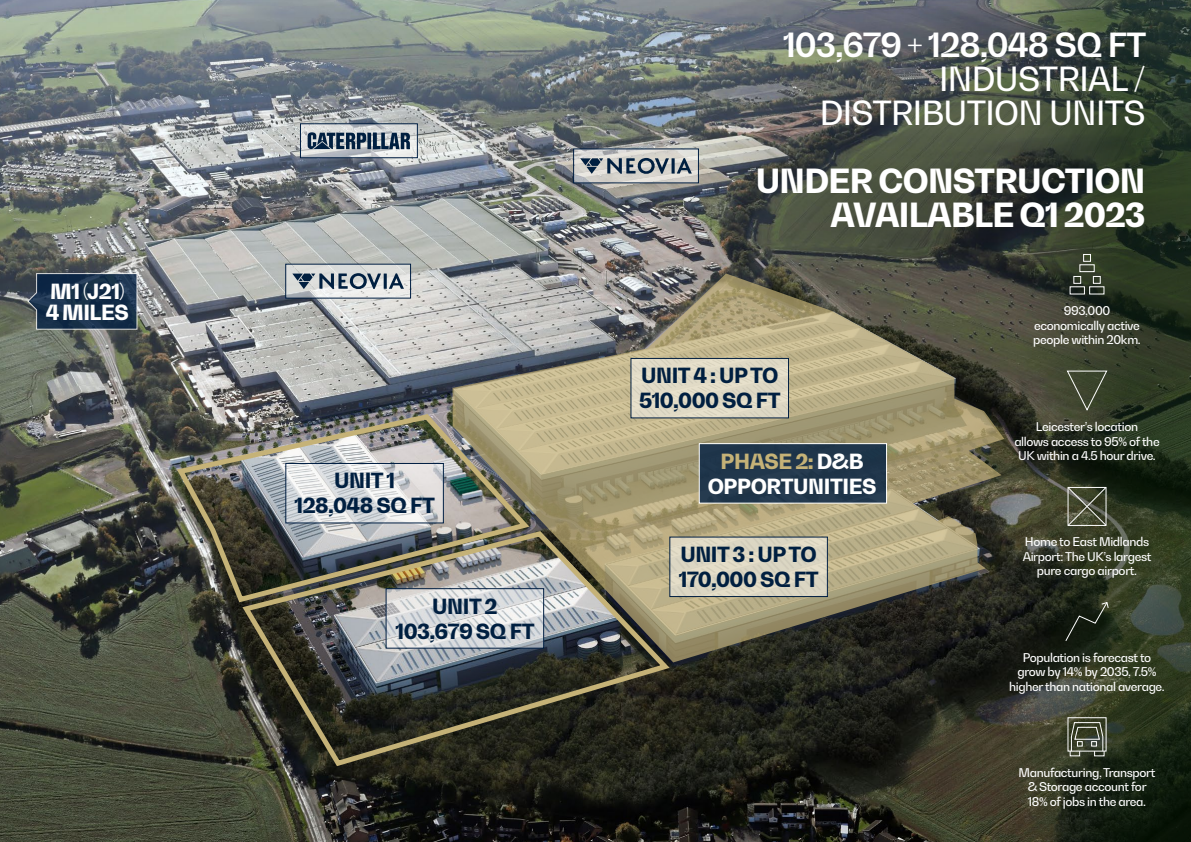
<style>
.page{position:relative;width:1191px;height:842px;background:#fff}
.page>*{position:absolute;margin:0;border:0;box-sizing:border-box;transform-origin:0 0}
.t1{font:800 33px/34px "Bw Gradual";letter-spacing:-.02em;color:#fff;text-align:right}
.t2{font:500 33px/34px "Bw Gradual";letter-spacing:-.02em;color:#fff;text-align:right}
.t3{font:700 33px "Bw Gradual";letter-spacing:-.03em;color:#fff}
.t4{font:800 20.7px/25px "Bw Gradual";letter-spacing:-.02em;color:#001f40}
.t5{font:800 20.7px/25px "Bw Gradual";letter-spacing:-.02em;color:#fff;text-align:center}
.t6{font:500 12px/14.5px "Bw Gradual";letter-spacing:-.03em;color:#fff;text-align:center}
.s1{color:#c5b277}
</style>
<div class="page">
<img style="left:0;top:0;width:1009px;height:842px">
<svg style="left:1009px;top:313px;width:182px;height:529px;background:#2d3523"></svg>
<svg style="left:452px;top:274px;width:552px;height:388px;background:#918a70"></svg>
<svg style="left:239px;top:528px;width:435px;height:242px;background:#4e4d42"></svg>
<img style="left:174px;top:411px;width:360px;height:194px">
<div style="left:679px;top:0;width:512px;height:313px;background:#000;opacity:.75"></div>
<svg style="left:287px;top:266px;width:122px;height:31px;background:#dedfde"></svg>
<div style="left:285px;top:264px;width:126px;height:35px;border:1px solid #001e42"></div>
<svg style="left:292px;top:273px;width:112px;height:17px;background:#8d99a4"></svg>
<div style="left:1067px;top:717px;width:39px;height:35px;border:1px solid #fff"></div>
<svg style="left:1069px;top:722px;width:36px;height:35px"></svg>
<div style="left:1073px;top:276px;width:8px;height:8px;border:1px solid #fff"></div>
<div style="left:1092px;top:276px;width:8px;height:8px;border:1px solid #fff"></div>
<div style="left:1083px;top:254px;width:8px;height:8px;border:1px solid #fff"></div>
<div style="left:1079px;top:264px;width:15px;height:8px;border:1px solid #fff"></div>
<svg style="left:1066px;top:486px;width:41px;height:41px;background:#5f6350"></svg>
<svg style="left:1064px;top:601px;width:45px;height:41px;background:#1f271b"></svg>
<svg style="left:1066px;top:370px;width:42px;height:42px;background:#4a513c"></svg>
<svg style="left:302px;top:125px;width:114px;height:31px;background:#d3d5d7"></svg>
<div style="left:300px;top:123px;width:118px;height:35px;border:1px solid #001e42"></div>
<svg style="left:367px;top:133px;width:4px;height:16px"></svg>
<svg style="left:373px;top:133px;width:37px;height:16px"></svg>
<svg style="left:308px;top:132px;width:58px;height:17px"></svg>
<div style="left:631px;top:359px;width:157px;height:59px;background:#e0dac6"></div>
<div style="left:630px;top:358px;width:159px;height:60px;border:1px solid #001e42"></div>
<div style="left:670px;top:537px;width:157px;height:59px;background:#dbd6c3"></div>
<div style="left:669px;top:537px;width:159px;height:60px;border:1px solid #001e42"></div>
<svg style="left:287px;top:465px;width:155px;height:56px"></svg>
<div style="left:285px;top:463px;width:159px;height:60px;border:1px solid #001e42"></div>
<svg style="left:388px;top:590px;width:154px;height:57px;background:#d8dadc"></svg>
<div style="left:386px;top:588px;width:158px;height:61px;border:1px solid #001e42"></div>
<div style="left:699px;top:444px;width:187px;height:59px;background:#20364b"></div>
<div style="left:699px;top:443px;width:188px;height:60px;border:1px solid #fff"></div>
<svg style="left:27px;top:273px;width:111px;height:57px;background:#253b53"></svg>
<svg style="left:575px;top:151px;width:122px;height:30px;background:#d7d5d0"></svg>
<svg style="left:580px;top:158px;width:112px;height:17px;background:#88929a"></svg>
<h2 class="t5" style="left:46px;top:280px;width:85px;line-height:20.9px;text-align:left">M1 (J21)<br>4 MILES</h2>
<h2 class="t4" style="left:294px;top:468px;width:142px;text-align:center">UNIT 1<br>128,048 SQ FT</h2>
<h2 class="t4" style="left:395px;top:593px;width:141px;text-align:center">UNIT 2<br>103,679 SQ FT</h2>
<h1 class="t3" style="left:783px;top:24px;width:365px">103,679 + 128,048 SQ FT</h1>
<h1 class="t2" style="left:819px;top:62px;width:327px">INDUSTRIAL /<br>DISTRIBUTION UNITS</h1>
<h1 class="t1" style="left:755px;top:163px;width:391px">UNDER CONSTRUCTION<br>AVAILABLE Q1 2023</h1>
<h2 class="t4" style="left:639px;top:363px;width:143px">UNIT 4 : UP TO<br>510,000 SQ FT</h2>
<h2 class="t5" style="left:707px;top:448px;width:170px"><span class="s1">PHASE 2:</span> D&amp;B<br>OPPORTUNITIES</h2>
<h2 class="t4" style="left:679px;top:541px;width:141px">UNIT 3 : UP TO<br>170,000 SQ FT</h2>
<p class="t6" style="left:1033px;top:303px;width:109px">993,000 economically active people within 20km.</p>
<p class="t6" style="left:1014px;top:419px;width:147px">Leicester’s location<br>allows access to 95% of the<br>UK within a 4.5 hour drive.</p>
<p class="t6" style="left:1022px;top:534px;width:130px">Home to East Midlands<br>Airport: The UK’s largest pure cargo airport.</p>
<p class="t6" style="left:1009px;top:650px;width:157px">Population is forecast to grow by 14% by 2035, 7.5% higher than national average.</p>
<p class="t6" style="left:1018px;top:765px;width:138px">Manufacturing, Transport &amp; Storage account for<br>18% of jobs in the area.</p>
</div>
